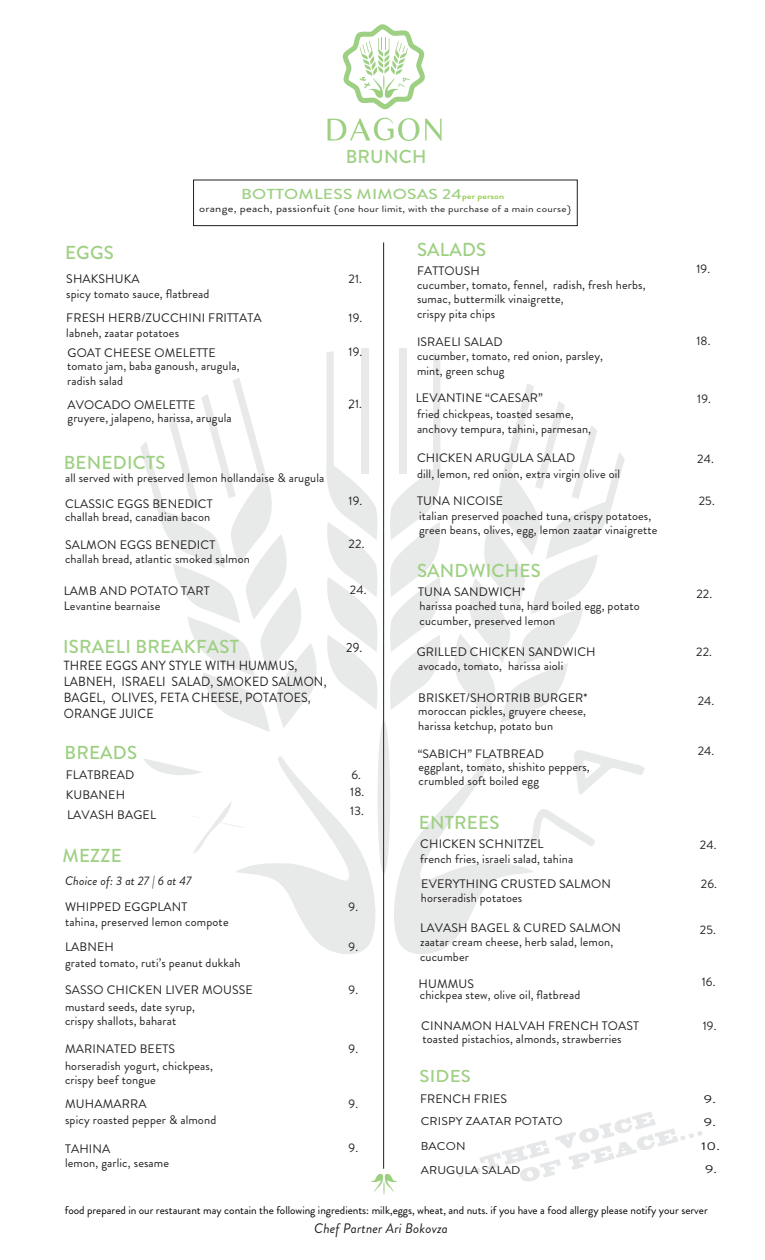
<style>
.page{position:relative;width:765px;height:1260px;background:#fff}
.page>*{position:absolute;margin:0;border:0;box-sizing:border-box;transform-origin:0 0}
.t1{font:500 18.75px "Brandon Grotesque";letter-spacing:.01em;color:#9ed083}
.t2{font:500 17.25px "Brandon Grotesque";letter-spacing:.01em;color:#9ed083;scale:1.09 1}
.t3{font:500 14.5px "Brandon Grotesque";letter-spacing:.01em;color:#9ed083;scale:1.21 1}
.t4{font:italic 13.75px "Brandon Grotesque";letter-spacing:.01em;color:#231f20}
.t5{font:13.25px/15.9px "Brandon Grotesque";letter-spacing:.01em;color:#231f20;scale:.93 1}
.t6{font:12.38px/14.6px "Brandon Grotesque";letter-spacing:.01em;color:#231f20}
.t7{font:italic 12.38px "Brandon Grotesque";letter-spacing:.01em;color:#231f20}
.t8{font:12.12px/14.6px "Brandon Grotesque";letter-spacing:.01em;color:#231f20}
.t9{font:11.38px/24.1px "Brandon Grotesque";letter-spacing:.01em;color:#231f20;scale:1.09 1}
.t10{font:11.38px "Brandon Grotesque";letter-spacing:.01em;color:#231f20;scale:1.36 1}
.t11{font:11.25px "Brandon Grotesque";color:#000}
.t12{font:9.38px "Brandon Grotesque";letter-spacing:.02em;color:#231f20;scale:1.21 1}
.s1{font-size:8.25px;color:#8dc63f}
.s2{font-size:10.38px}
</style>
<div class="page">
<svg style="left:458px;top:1112px;width:245px;height:70px"></svg>
<div style="left:361px;top:348px;width:8px;height:125px;background:#e8e9e9"></div>
<div style="left:399px;top:348px;width:7px;height:125px;background:#e8e9e9"></div>
<svg style="left:390px;top:353px;width:51px;height:357px"></svg>
<svg style="left:454px;top:383px;width:171px;height:340px"></svg>
<svg style="left:140px;top:351px;width:238px;height:381px"></svg>
<svg style="left:394px;top:750px;width:251px;height:204px"></svg>
<svg style="left:377px;top:721px;width:13px;height:153px"></svg>
<svg style="left:144px;top:751px;width:235px;height:203px"></svg>
<hr style="left:383px;top:242px;width:1px;height:927px;background:#231f20">
<svg style="left:342px;top:24px;width:83px;height:86px"></svg>
<svg style="left:328px;top:118px;width:91px;height:23px"></svg>
<svg style="left:425px;top:119px;width:17px;height:22px"></svg>
<svg style="left:370px;top:1174px;width:27px;height:21px"></svg>
<div style="left:193px;top:180px;width:385px;height:46px;border:1px solid #231f20"></div>
<h1 class="t1" style="left:346px;top:143px;width:82px">BRUNCH</h1>
<h1 class="t1" style="left:65px;top:239px;width:50px">EGGS</h1>
<p class="t3" style="left:241px;top:184px;width:219px">BOTTOMLESS MIMOSAS 24<span class="s1">per person</span></p>
<p class="t12" style="left:199px;top:202px;width:309px"><span class="s2">orange, peach, passionfuit</span> {one hour limit, with the purchase of a main course}</p>
<h1 class="t1" style="left:417px;top:236px;width:71px">SALADS</h1>
<p class="t6" style="left:66px;top:272px;width:145px">SHAKSHUKA<br>spicy tomato sauce, flatbread</p>
<p class="t6" style="left:66px;top:311px;width:197px">FRESH HERB/ZUCCHINI FRITTATA</p>
<p class="t6" style="left:349px;top:311px;width:15px">19.</p>
<p class="t6" style="left:66px;top:325px;width:114px">labneh, zaatar potatoes</p>
<p class="t6" style="left:349px;top:272px;width:15px">21.</p>
<p class="t6" style="left:68px;top:346px;width:150px">GOAT CHEESE OMELETTE</p>
<p class="t6" style="left:67px;top:359px;width:174px">tomato jam, baba ganoush, arugula, radish salad</p>
<p class="t6" style="left:349px;top:345px;width:15px">19.</p>
<p class="t6" style="left:68px;top:397px;width:129px">AVOCADO OMELETTE</p>
<p class="t6" style="left:349px;top:397px;width:15px">21.</p>
<p class="t6" style="left:349px;top:397px;width:4px">.</p>
<p class="t6" style="left:68px;top:411px;width:166px">gruyere, jalapeno, harissa, arugula</p>
<p class="t6" style="left:417px;top:265px;width:230px;line-height:13.1px">FATTOUSH<br>cucumber, tomato, fennel, radish, fresh herbs,</p>
<p class="t6" style="left:417px;top:292px;width:148px">sumac, buttermilk vinaigrette, crispy pita chips</p>
<p class="t6" style="left:417px;top:334px;width:188px">ISRAELI SALAD<br>cucumber, tomato, red onion, parsley, mint, green schug</p>
<p class="t6" style="left:416px;top:389px;width:160px;line-height:16.2px">LEVANTINE “CAESAR”<br>fried chickpeas, toasted sesame,</p>
<p class="t6" style="left:417px;top:421px;width:176px">anchovy tempura, tahini, parmesan,</p>
<p class="t6" style="left:696px;top:261px;width:15px">19.</p>
<p class="t6" style="left:696px;top:333px;width:16px">18.</p>
<p class="t6" style="left:697px;top:391px;width:15px">19.</p>
<h1 class="t1" style="left:64px;top:449px;width:103px">BENEDICTS</h1>
<p class="t6" style="left:65px;top:471px;width:261px">all served with preserved lemon hollandaise &amp; arugula</p>
<p class="t6" style="left:65px;top:496px;width:149px">CLASSIC EGGS BENEDICT</p>
<p class="t6" style="left:349px;top:494px;width:15px">19.</p>
<p class="t6" style="left:65px;top:538px;width:152px">SALMON EGGS BENEDICT</p>
<p class="t6" style="left:65px;top:509px;width:147px">challah bread, canadian bacon</p>
<p class="t6" style="left:65px;top:552px;width:186px">challah bread, atlantic smoked salmon</p>
<p class="t6" style="left:349px;top:536px;width:17px">22.</p>
<p class="t6" style="left:64px;top:584px;width:147px">LAMB AND POTATO TART<br>Levantine bearnaise</p>
<h1 class="t1" style="left:63px;top:634px;width:177px">ISRAELI BREAKFAST</h1>
<p class="t5" style="left:64px;top:658px;width:284px">THREE EGGS ANY STYLE WITH HUMMUS,<br>LABNEH, ISRAELI SALAD, SMOKED SALMON,<br>BAGEL, OLIVES, FETA CHEESE, POTATOES,<br>ORANGE JUICE</p>
<h1 class="t1" style="left:65px;top:740px;width:74px">BREADS</h1>
<p class="t6" style="left:66px;top:765px;width:92px;line-height:19.9px">FLATBREAD<br>KUBANEH<br>LAVASH BAGEL</p>
<h1 class="t1" style="left:63px;top:843px;width:61px">MEZZE</h1>
<p class="t7" style="left:65px;top:873px;width:128px">Choice of: 3 at 27 | 6 at 47</p>
<p class="t6" style="left:65px;top:899px;width:124px">WHIPPED EGGPLANT</p>
<p class="t6" style="left:65px;top:910px;width:165px;line-height:25px">tahina, preserved lemon compote<br>LABNEH</p>
<p class="t6" style="left:65px;top:955px;width:177px">grated tomato, ruti’s peanut dukkah</p>
<p class="t6" style="left:65px;top:982px;width:189px;line-height:16.9px">SASSO CHICKEN LIVER MOUSSE mustard seeds, date syrup,</p>
<p class="t6" style="left:65px;top:1014px;width:113px">crispy shallots, baharat</p>
<p class="t6" style="left:65px;top:1040px;width:149px;line-height:16.9px">MARINATED BEETS horseradish yogurt, chickpeas,</p>
<p class="t6" style="left:65px;top:1068px;width:92px;line-height:23.8px">crispy beef tongue<br>MUHAMARRA</p>
<p class="t6" style="left:65px;top:1112px;width:153px">spicy roasted pepper &amp; almond</p>
<p class="t6" style="left:350px;top:582px;width:18px">24.</p>
<p class="t5" style="left:346px;top:640px;width:19px">29.</p>
<p class="t6" style="left:350px;top:766px;width:16px;line-height:18.2px">6.<br>18.<br>13.</p>
<p class="t6" style="left:349px;top:899px;width:11px">9.</p>
<p class="t6" style="left:349px;top:940px;width:11px">9.</p>
<p class="t6" style="left:349px;top:983px;width:11px">9.</p>
<p class="t6" style="left:349px;top:1041px;width:11px">9.</p>
<p class="t6" style="left:349px;top:1097px;width:11px">9.</p>
<p class="t6" style="left:65px;top:1141px;width:106px">TAHINA<br>lemon, garlic, sesame</p>
<p class="t6" style="left:349px;top:1140px;width:11px">9.</p>
<p class="t6" style="left:417px;top:449px;width:205px;line-height:16.2px">CHICKEN ARUGULA SALAD<br>dill, lemon, red onion, extra virgin olive oil</p>
<p class="t6" style="left:697px;top:451px;width:18px">24.</p>
<p class="t6" style="left:417px;top:494px;width:87px">TUNA NICOISE</p>
<p class="t6" style="left:699px;top:494px;width:18px">25.</p>
<p class="t8" style="left:419px;top:508px;width:240px">italian preserved poached tuna, crispy potatoes, green beans, olives, egg, lemon zaatar vinaigrette</p>
<h1 class="t1" style="left:417px;top:558px;width:125px">SANDWICHES</h1>
<p class="t6" style="left:418px;top:585px;width:223px;line-height:14.2px">TUNA SANDWICH*<br>harissa poached tuna, hard boiled egg, potato cucumber, preserved lemon</p>
<p class="t6" style="left:696px;top:586px;width:17px">22.</p>
<p class="t6" style="left:417px;top:645px;width:180px">GRILLED CHICKEN SANDWICH</p>
<p class="t6" style="left:696px;top:645px;width:17px">22.</p>
<p class="t6" style="left:418px;top:659px;width:147px">avocado, tomato, harissa aioli</p>
<p class="t6" style="left:418px;top:692px;width:171px;line-height:12.9px">BRISKET/SHORTRIB BURGER* moroccan pickles, gruyere cheese,</p>
<p class="t6" style="left:418px;top:718px;width:136px">harissa ketchup, potato bun</p>
<p class="t8" style="left:418px;top:747px;width:128px">“SABICH” FLATBREAD</p>
<p class="t6" style="left:419px;top:759px;width:173px">eggplant, tomato, shishito peppers, crumbled soft boiled egg</p>
<h1 class="t1" style="left:419px;top:809px;width:82px">ENTREES</h1>
<p class="t6" style="left:698px;top:693px;width:18px">24.</p>
<p class="t6" style="left:698px;top:743px;width:18px">24.</p>
<p class="t6" style="left:420px;top:837px;width:125px">CHICKEN SCHNITZEL</p>
<p class="t6" style="left:700px;top:837px;width:18px">24.</p>
<p class="t6" style="left:420px;top:851px;width:155px">french fries, israeli salad, tahina</p>
<p class="t6" style="left:421px;top:876px;width:191px">EVERYTHING CRUSTED SALMON</p>
<p class="t6" style="left:701px;top:876px;width:18px">26.</p>
<p class="t6" style="left:421px;top:891px;width:103px">horseradish potatoes</p>
<p class="t6" style="left:420px;top:921px;width:203px">LAVASH BAGEL &amp; CURED SALMON zaatar cream cheese, herb salad, lemon, cucumber</p>
<p class="t6" style="left:700px;top:922px;width:18px">25.</p>
<p class="t6" style="left:419px;top:976px;width:57px">HUMMUS</p>
<p class="t6" style="left:702px;top:975px;width:15px">16.</p>
<p class="t6" style="left:420px;top:988px;width:162px">chickpea stew, olive oil, flatbread</p>
<p class="t6" style="left:421px;top:1020px;width:219px;line-height:12.5px">CINNAMON HALVAH FRENCH TOAST toasted pistachios, almonds, strawberries</p>
<h2 class="t2" style="left:420px;top:1064px;width:49px">SIDES</h2>
<p class="t6" style="left:420px;top:1092px;width:89px">FRENCH FRIES</p>
<p class="t6" style="left:703px;top:1019px;width:15px">19.</p>
<p class="t10" style="left:704px;top:1091px;width:10px">9.</p>
<p class="t9" style="left:421px;top:1110px;width:132px">CRISPY ZAATAR POTATO<br>BACON<br>ARUGULA SALAD</p>
<p class="t10" style="left:704px;top:1115px;width:10px">9.</p>
<p class="t10" style="left:701px;top:1138px;width:15px">10.</p>
<p class="t10" style="left:705px;top:1161px;width:10px">9.</p>
<p class="t11" style="left:65px;top:1202px;width:645px">food prepared in our restaurant may contain the following ingredients: milk,eggs, wheat, and nuts. if you have a food allergy please notify your server</p>
<p class="t4" style="left:314px;top:1219px;width:135px">Chef Partner Ari Bokovza</p>
</div>
